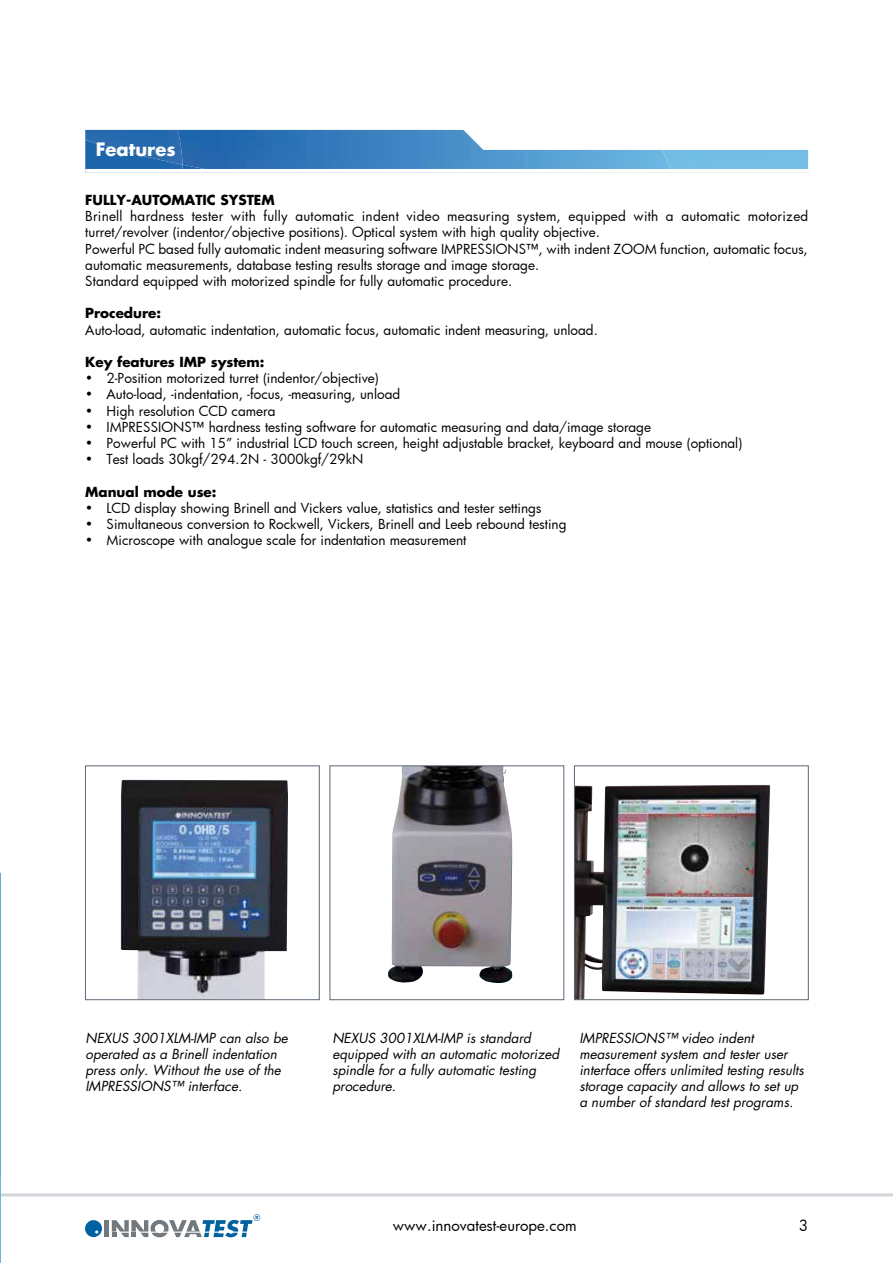
<style>
.page{position:relative;width:893px;height:1263px;background:#fff}
.page>*{position:absolute;margin:0;border:0;box-sizing:border-box;transform-origin:0 0}
.t1{font:700 18px "Futura";color:#fff}
.t2{font:15px "Futura";color:#000}
.t3{font:13.5px/16.2px "Futura";color:#000}
.t4{font:italic 13.5px/16.2px "Futura";color:#000}
.t5{font:700 13.5px "Futura";color:#000}
</style>
<div class="page">
<hr style="left:0;top:1193px;width:893px;height:3px;background:#d2d6da">
<svg style="left:85px;top:1214px;width:175px;height:23px"></svg>
<img style="left:0;top:1034px;width:1px;height:229px">
<svg style="left:0;top:872px;width:1px;height:162px"></svg>
<svg style="left:183px;top:130px;width:625px;height:39px"></svg>
<div style="left:662px;top:150px;width:146px;height:19px;background:#74bee6"></div>
<img style="left:85px;top:165px;width:98px;height:4px">
<img style="left:85px;top:130px;width:98px;height:35px">
<svg style="left:85px;top:169px;width:723px;height:4px"></svg>
<svg style="left:85px;top:765px;width:235px;height:235px"></svg>
<img style="left:574px;top:765px;width:235px;height:235px">
<svg style="left:329px;top:765px;width:236px;height:235px"></svg>
<h1 class="t1" style="left:96px;top:138px;width:81px">Features</h1>
<p class="t5" style="left:85px;top:191px;width:190px">fully-automatic system</p>
<p class="t3" style="left:85px;top:208px;width:725px">Brinell hardness tester with fully automatic indent video measuring system, equipped with a automatic motorized turret/revolver (indentor/objective positions). Optical system with high quality objective.<br>Powerful PC based fully automatic indent measuring software IMPRESSIONS™, with indent ZOOM function, automatic focus, automatic measurements, database testing results storage and image storage.<br>Standard equipped with motorized spindle for fully automatic procedure.</p>
<p class="t5" style="left:85px;top:304px;width:77px">Procedure:</p>
<p class="t3" style="left:85px;top:321px;width:514px">Auto-load, automatic indentation, automatic focus, automatic indent measuring, unload.</p>
<p class="t5" style="left:85px;top:353px;width:181px">Key features IMP system:</p>
<p class="t3" style="left:85px;top:370px;width:295px">• 2-Position motorized turret (indentor/objective)</p>
<p class="t3" style="left:85px;top:386px;width:317px">• Auto-load, -indentation, -focus, -measuring, unload</p>
<p class="t3" style="left:85px;top:402px;width:192px">• High resolution CCD camera</p>
<p class="t3" style="left:85px;top:418px;width:567px">• IMPRESSIONS™ hardness testing software for automatic measuring and data/image storage</p>
<p class="t3" style="left:85px;top:435px;width:658px">• Powerful PC with 15” industrial LCD touch screen, height adjustable bracket, keyboard and mouse (optional)</p>
<p class="t3" style="left:85px;top:451px;width:280px">• Test loads 30kgf/294.2N - 3000kgf/29kN</p>
<p class="t5" style="left:85px;top:483px;width:133px">Manual mode use:</p>
<p class="t3" style="left:85px;top:499px;width:458px">• LCD display showing Brinell and Vickers value, statistics and tester settings</p>
<p class="t3" style="left:85px;top:516px;width:483px">• Simultaneous conversion to Rockwell, Vickers, Brinell and Leeb rebound testing</p>
<p class="t3" style="left:85px;top:532px;width:383px">• Microscope with analogue scale for indentation measurement</p>
<p class="t4" style="left:85px;top:1029px;width:204px">NEXUS 3001XLM-IMP can also be operated as a Brinell indentation press only. Without the use of the<br>IMPRESSIONS™ interface.</p>
<p class="t4" style="left:332px;top:1029px;width:228px">NEXUS 3001XLM-IMP is standard equipped with an automatic motorized spindle for a fully automatic testing procedure.</p>
<p class="t4" style="left:579px;top:1029px;width:226px">IMPRESSIONS™ video indent measurement system and tester user interface offers unlimited testing results storage capacity and allows to set up a number of standard test programs.</p>
<p class="t2" style="left:393px;top:1216px;width:185px">www.innovatest-europe.com</p>
<p class="t2" style="left:799px;top:1216px;width:11px">3</p>
</div>
